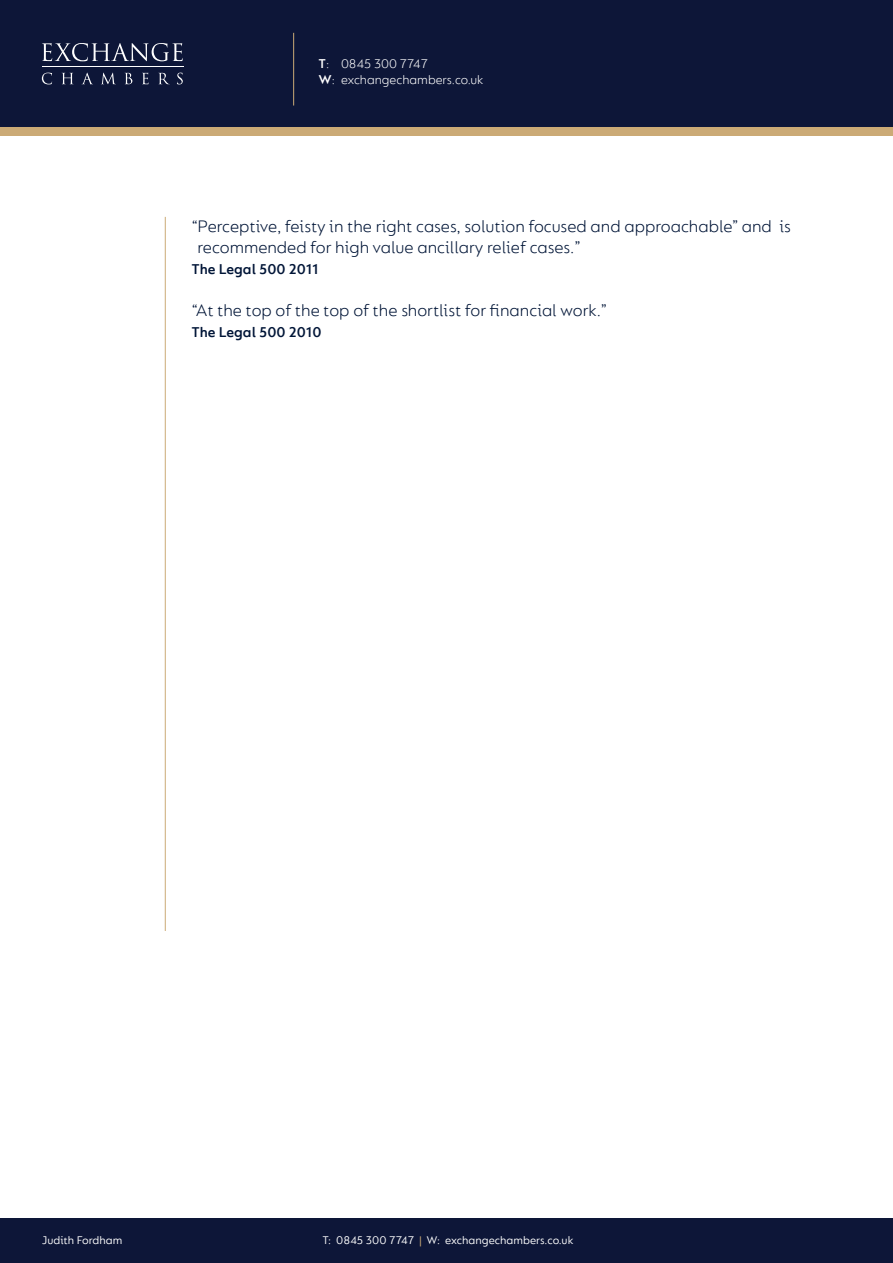
<style>
.page{position:relative;width:893px;height:1263px;background:#fff}
.page>*{position:absolute;margin:0;border:0;box-sizing:border-box;transform-origin:0 0}
.t1{font:300 18px/21px "FS Lucas";color:#001537}
.t2{font:600 15px "FS Lucas";color:#001537}
.t3{font:300 13.5px "FS Lucas";color:#fff}
.t4{font:12px "FS Lucas";color:#fff}
.s1{font-weight:600}
.s2{color:#cbaa76}
</style>
<div class="page">
<div style="left:0;top:64px;width:893px;height:72px;background:#cbaa76"></div>
<div style="left:0;top:0;width:893px;height:127px;background:#0d1638"></div>
<div style="left:0;top:1219px;width:893px;height:44px;background:#0d1638"></div>
<hr style="left:42px;top:67px;width:142px;height:1px;background:#fff">
<svg style="left:42px;top:43px;width:141px;height:18px"></svg>
<svg style="left:42px;top:73px;width:10px;height:11px"></svg>
<svg style="left:62px;top:73px;width:11px;height:11px"></svg>
<svg style="left:82px;top:73px;width:11px;height:11px"></svg>
<svg style="left:101px;top:73px;width:14px;height:11px"></svg>
<svg style="left:125px;top:73px;width:7px;height:11px"></svg>
<svg style="left:142px;top:73px;width:7px;height:11px"></svg>
<svg style="left:159px;top:73px;width:10px;height:11px"></svg>
<svg style="left:177px;top:73px;width:6px;height:11px"></svg>
<hr style="left:293px;top:33px;width:1px;height:73px;background:#cbaa76">
<hr style="left:165px;top:217px;width:1px;height:714px;background:#cbaa76">
<p class="t3" style="left:319px;top:55px;width:111px"><span class="s1">T</span>: 0845 300 7747</p>
<p class="t3" style="left:319px;top:72px;width:166px"><span class="s1">W</span>: exchangechambers.co.uk</p>
<p class="t1" style="left:197px;top:215px;width:595px;text-indent:-6px">“Perceptive, feisty in the right cases, solution focused and approachable” and is recommended for high value ancillary relief cases.”</p>
<p class="t2" style="left:191px;top:260px;width:129px">The Legal 500 2011</p>
<p class="t1" style="left:191px;top:299px;width:418px">“At the top of the top of the shortlist for financial work.”</p>
<p class="t2" style="left:191px;top:323px;width:132px">The Legal 500 2010</p>
<p class="t4" style="left:42px;top:1233px;width:82px">Judith Fordham</p>
<p class="t4" style="left:323px;top:1233px;width:252px">T: 0845 300 7747 <span class="s2">|</span> W: exchangechambers.co.uk</p>
</div>
